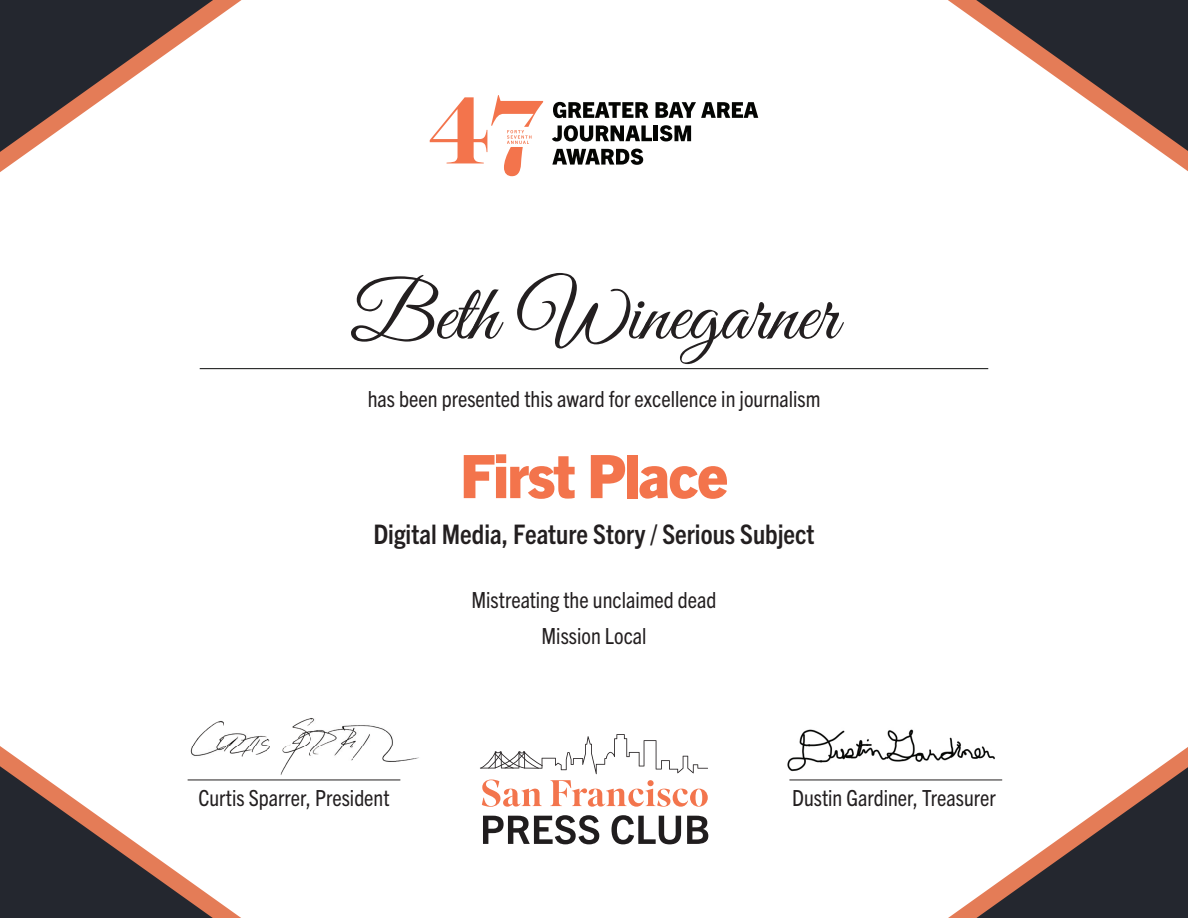
<style>
.page{position:relative;width:1188px;height:918px;background:#fff}
.page>*{position:absolute;margin:0;border:0;box-sizing:border-box;transform-origin:0 0}
.t1{font:81px "Great Vibes";color:#231f20}
.t2{font:800 60px "Trade Gothic Next LT Pro";letter-spacing:-.03em;color:#f3744c}
.t3{font:700 condensed 27px "Trade Gothic Next";color:#231f20}
.t4{font:condensed 22.5px/36px "Trade Gothic Next";color:#231f20;text-align:center}
</style>
<div class="page">
<img style="left:787px;top:729px;width:197px;height:43px">
<img style="left:192px;top:718px;width:227px;height:63px">
<hr style="left:188px;top:780px;width:212px;height:1px;background:#231f20">
<hr style="left:789px;top:780px;width:213px;height:1px;background:#231f20">
<svg style="left:553px;top:102px;width:96px;height:16px"></svg>
<svg style="left:656px;top:102px;width:102px;height:16px"></svg>
<svg style="left:552px;top:125px;width:100px;height:16px"></svg>
<hr style="left:654px;top:126px;width:4px;height:15px;background:#040503">
<svg style="left:660px;top:125px;width:31px;height:16px"></svg>
<svg style="left:552px;top:149px;width:91px;height:16px"></svg>
<svg style="left:430px;top:95px;width:113px;height:81px"></svg>
<svg style="left:948px;top:747px;width:240px;height:171px"></svg>
<svg style="left:0;top:0;width:242px;height:172px"></svg>
<svg style="left:0;top:746px;width:241px;height:172px"></svg>
<svg style="left:948px;top:0;width:240px;height:171px"></svg>
<svg style="left:480px;top:734px;width:228px;height:40px"></svg>
<svg style="left:483px;top:815px;width:116px;height:29px"></svg>
<svg style="left:612px;top:815px;width:69px;height:29px"></svg>
<svg style="left:687px;top:816px;width:21px;height:28px"></svg>
<svg style="left:482px;top:780px;width:60px;height:27px"></svg>
<svg style="left:550px;top:780px;width:158px;height:27px"></svg>
<hr style="left:200px;top:368px;width:788px;height:1px;background:#0b0c0b">
<h1 class="t1" style="left:350px;top:270px;width:489px">Beth Winegarner</h1>
<p class="t4" style="left:368px;top:381px;width:454px">has been presented this award for excellence in journalism</p>
<h2 class="t2" style="left:460px;top:435px;width:269px">First Place</h2>
<p class="t3" style="left:373px;top:518px;width:443px">Digital Media, Feature Story / Serious Subject</p>
<p class="t4" style="left:471px;top:582px;width:247px">Mistreating the unclaimed dead<br>Mission Local</p>
<p class="t4" style="left:198px;top:779px;width:193px">Curtis Sparrer, President</p>
<p class="t4" style="left:792px;top:779px;width:205px">Dustin Gardiner, Treasurer</p>
</div>
